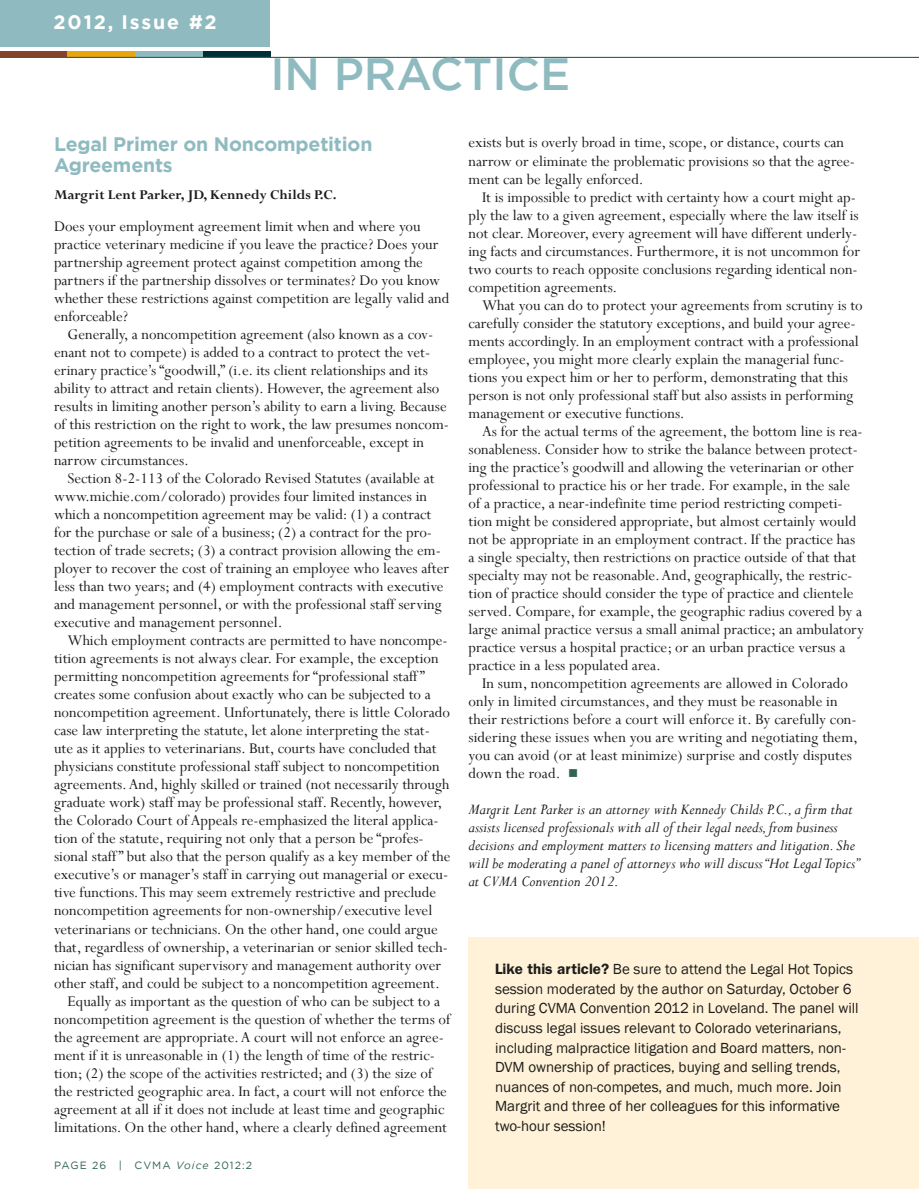
<style>
.page{position:relative;width:919px;height:1189px;background:#fff}
.page>*{position:absolute;margin:0;border:0;box-sizing:border-box;transform-origin:0 0}
.t1{font:500 45px "Gotham";color:#8fbbc0}
.t2{font:700 19.5px/21px "Gotham";letter-spacing:-.01em;color:#8fbbc0}
.t3{font:700 19.5px "Gotham";letter-spacing:.1em;color:#fff}
.t4{font:16.5px/18px "Perpetua";color:#1c1c1a}
.t5{font:italic 16.5px/18px "Perpetua";color:#1c1c1a}
.t6{font:15px/19.5px "Franklin Gothic";color:#1c1c1a}
.t7{font:700 15px "Perpetua";color:#1c1c1a}
.t8{font:10.5px "Gotham";letter-spacing:.1em;color:#30654f}
.s1{font-style:italic}
.s2{color:#30654f}
.s3{font-weight:600}
</style>
<div class="page">
<div style="left:0;top:51px;width:67px;height:6px;background:#84432a"></div>
<div style="left:68px;top:51px;width:67px;height:6px;background:#e8a50e"></div>
<div style="left:135px;top:51px;width:67px;height:6px;background:#8fbbc0"></div>
<div style="left:203px;top:51px;width:67px;height:6px;background:#002e37"></div>
<div style="left:0;top:0;width:270px;height:47px;background:#8fbbc0"></div>
<hr style="left:0;top:57px;width:918px;height:1px;background:#30654f">
<div style="left:468px;top:936px;width:450px;height:252px;background:#fff2d8"></div>
<p class="t3" style="left:53px;top:11px;width:165px">2012, Issue #2</p>
<h1 class="t1" style="left:270px;top:48px;width:94px">IN PRACTICE</h1>
<p class="t2" style="left:54px;top:133px;width:320px">Legal Primer on Noncompetition<br>Agreements</p>
<p class="t7" style="left:54px;top:185px;width:284px">Margrit Lent Parker, JD, Kennedy Childs P.C.</p>
<p class="t4" style="left:54px;top:217px;width:396px">Does your employment agreement limit when and where you practice veterinary medicine if you leave the practice? Does your partnership agreement protect against competition among the partners if the partnership dissolves or terminates? Do you know whether these restrictions against competition are legally valid and enforceable?</p>
<p class="t4" style="left:54px;top:325px;width:396px;text-indent:13px">Generally, a noncompetition agreement (also known as a cov&shy;enant not to compete) is added to a contract to protect the vet&shy;erinary practice’s “goodwill,” (i.e. its client relationships and its ability to attract and retain clients). However, the agreement also results in limiting another person’s ability to earn a living. Because of this restriction on the right to work, the law presumes noncom&shy;petition agreements to be invalid and unenforceable, except in narrow circumstances.</p>
<p class="t4" style="left:54px;top:469px;width:396px;text-indent:13px">Section 8-2-113 of the Colorado Revised Statutes (available at www.michie.com/colorado) provides four limited instances in which a noncompetition agreement may be valid: (1) a contract for the purchase or sale of a business; (2) a contract for the pro&shy;tection of trade secrets; (3) a contract provision allowing the em&shy;ployer to recover the cost of training an employee who leaves after less than two years; and (4) employment contracts with executive and management personnel, or with the professional staff serving executive and management personnel.</p>
<p class="t4" style="left:68px;top:631px;width:381px">Which employment contracts are permitted to have noncompe-</p>
<p class="t4" style="left:54px;top:649px;width:386px">tition agreements is not always clear. For example, the exception</p>
<p class="t4" style="left:54px;top:667px;width:372px">permitting noncompetition agreements for “professional staff ”</p>
<p class="t4" style="left:54px;top:685px;width:378px">creates some confusion about exactly who can be subjected to a</p>
<p class="t4" style="left:54px;top:703px;width:397px">noncompetition agreement. Unfortunately, there is little Colorado</p>
<p class="t4" style="left:54px;top:721px;width:377px">case law interpreting the statute, let alone interpreting the stat-</p>
<p class="t4" style="left:54px;top:739px;width:384px">ute as it applies to veterinarians. But, courts have concluded that</p>
<p class="t4" style="left:54px;top:757px;width:387px">physicians constitute professional staff subject to noncompetition</p>
<p class="t4" style="left:54px;top:775px;width:396px">agreements. And, highly skilled or trained (not necessarily through</p>
<p class="t4" style="left:54px;top:793px;width:389px">graduate work) staff may be professional staff. Recently, however,</p>
<p class="t4" style="left:54px;top:811px;width:386px">the Colorado Court of Appeals re-emphasized the literal applica-</p>
<p class="t4" style="left:54px;top:829px;width:371px">tion of the statute, requiring not only that a person be “profes-</p>
<p class="t4" style="left:54px;top:847px;width:398px">sional staff ” but also that the person qualify as a key member of the</p>
<p class="t4" style="left:54px;top:865px;width:395px">executive’s or manager’s staff in carrying out managerial or execu-</p>
<p class="t4" style="left:54px;top:883px;width:383px">tive functions. This may seem extremely restrictive and preclude</p>
<p class="t4" style="left:54px;top:901px;width:379px">noncompetition agreements for non-ownership/executive level</p>
<p class="t4" style="left:54px;top:919px;width:385px">veterinarians or technicians. On the other hand, one could argue</p>
<p class="t4" style="left:54px;top:937px;width:395px">that, regardless of ownership, a veterinarian or senior skilled tech-</p>
<p class="t4" style="left:54px;top:955px;width:388px">nician has significant supervisory and management authority over</p>
<p class="t4" style="left:54px;top:973px;width:387px">other staff, and could be subject to a noncompetition agreement.</p>
<p class="t4" style="left:68px;top:991px;width:374px">Equally as important as the question of who can be subject to a</p>
<p class="t4" style="left:54px;top:1009px;width:397px">noncompetition agreement is the question of whether the terms of</p>
<p class="t4" style="left:54px;top:1027px;width:391px">the agreement are appropriate. A court will not enforce an agree-</p>
<p class="t4" style="left:54px;top:1045px;width:382px">ment if it is unreasonable in (1) the length of time of the restric-</p>
<p class="t4" style="left:54px;top:1063px;width:379px">tion; (2) the scope of the activities restricted; and (3) the size of</p>
<p class="t4" style="left:54px;top:1081px;width:394px">the restricted geographic area. In fact, a court will not enforce the</p>
<p class="t4" style="left:54px;top:1099px;width:391px">agreement at all if it does not include at least time and geographic</p>
<p class="t4" style="left:54px;top:1117px;width:394px">limitations. On the other hand, where a clearly defined agreement</p>
<p class="t8" style="left:54px;top:1158px;width:199px">PAGE 26 | CVMA <span class="s1">Voice</span> 2012:2</p>
<p class="t4" style="left:468px;top:133px;width:388px">exists but is overly broad in time, scope, or distance, courts can narrow or eliminate the problematic provisions so that the agree&shy;ment can be legally enforced.</p>
<p class="t4" style="left:468px;top:187px;width:393px;text-indent:13px">It is impossible to predict with certainty how a court might ap&shy;ply the law to a given agreement, especially where the law itself is not clear. Moreover, every agreement will have different underly&shy;ing facts and circumstances. Furthermore, it is not uncommon for two courts to reach opposite conclusions regarding identical non&shy;competition agreements.</p>
<p class="t4" style="left:468px;top:295px;width:395px;text-indent:13px">What you can do to protect your agreements from scrutiny is to carefully consider the statutory exceptions, and build your agree&shy;ments accordingly. In an employment contract with a professional employee, you might more clearly explain the managerial func&shy;tions you expect him or her to perform, demonstrating that this person is not only professional staff but also assists in performing management or executive functions.</p>
<p class="t4" style="left:468px;top:421px;width:397px;text-indent:13px">As for the actual terms of the agreement, the bottom line is rea&shy;sonableness. Consider how to strike the balance between protect&shy;ing the practice’s goodwill and allowing the veterinarian or other professional to practice his or her trade. For example, in the sale of a practice, a near-indefinite time period restricting competi&shy;tion might be considered appropriate, but almost certainly would not be appropriate in an employment contract. If the practice has a single specialty, then restrictions on practice outside of that that specialty may not be reasonable. And, geographically, the restric&shy;tion of practice should consider the type of practice and clientele served. Compare, for example, the geographic radius covered by a large animal practice versus a small animal practice; an ambulatory practice versus a hospital practice; or an urban practice versus a practice in a less populated area.</p>
<p class="t4" style="left:468px;top:673px;width:391px;text-indent:13px">In sum, noncompetition agreements are allowed in Colorado only in limited circumstances, and they must be reasonable in their restrictions before a court will enforce it. By carefully con&shy;sidering these issues when you are writing and negotiating them, you can avoid (or at least minimize) surprise and costly disputes down the road. <span class="s2">■</span></p>
<p class="t5" style="left:468px;top:799px;width:392px">Margrit Lent Parker is an attorney with Kennedy Childs P.C., a firm that assists licensed professionals with all of their legal needs, from business decisions and employment matters to licensing matters and litigation. She will be moderating a panel of attorneys who will discuss “Hot Legal Topics” at CVMA Convention 2012.</p>
<p class="t6" style="left:495px;top:959px;width:365px"><span class="s3">Like this article?</span> Be sure to attend the Legal Hot Topics session moderated by the author on Saturday, October 6 during CVMA Convention 2012 in Loveland. The panel will discuss legal issues relevant to Colorado veterinarians, including malpractice litigation and Board matters, non-DVM ownership of practices, buying and selling trends, nuances of non-competes, and much, much more. Join Margrit and three of her colleagues for this informative two-hour session!</p>
</div>
